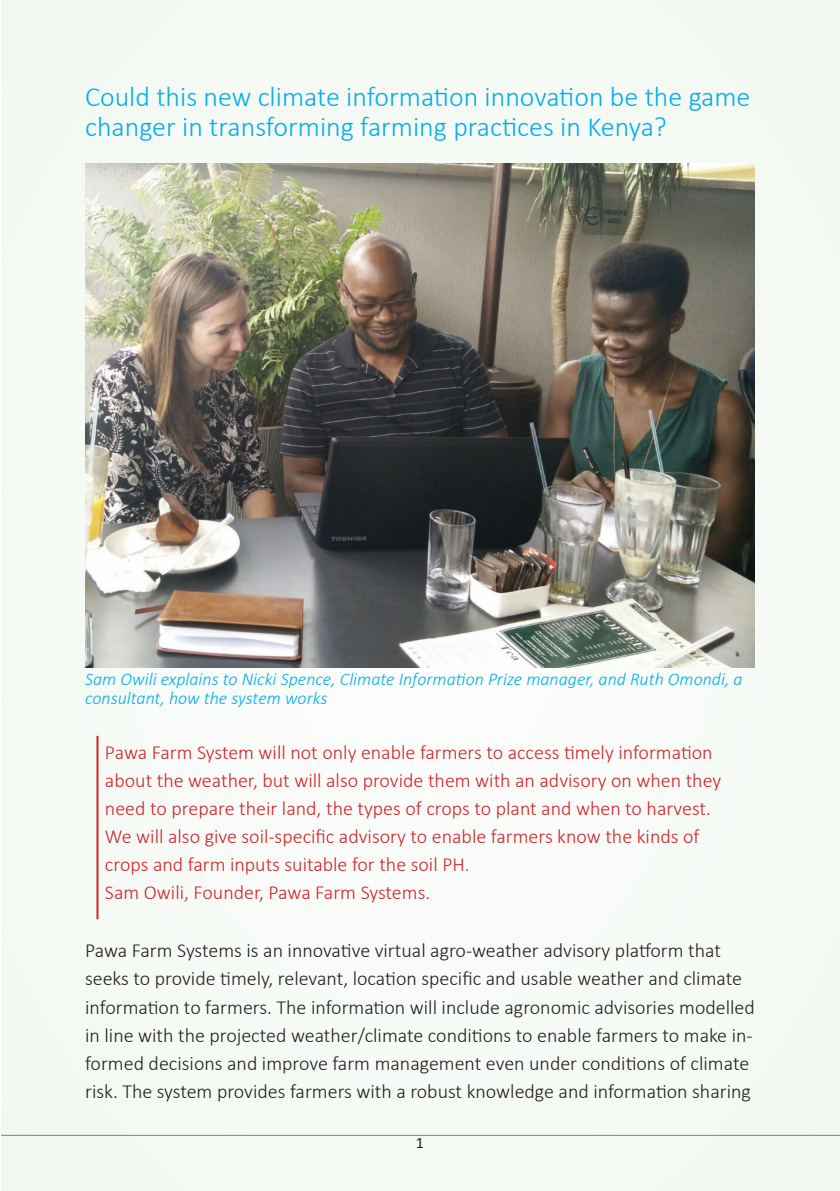
<style>
.page{position:relative;width:840px;height:1191px;background:#fff}
.page>*{position:absolute;margin:0;border:0;box-sizing:border-box;transform-origin:0 0}
.t1{font:300 28px/30.2px "Calibri";color:#00aeef}
.t2{font:300 20px/28px "Calibri";color:#231f20}
.t3{font:300 20px/28px "Calibri";color:#d1232a}
.t4{font:italic 300 18px/19.4px "Calibri";color:#00aeef}
.t5{font:16px "Calibri";color:#231f20}
</style>
<div class="page">
<div style="left:1px;top:0;width:838px;height:1191px;background:#f5faf5"></div>
<hr style="left:1px;top:1134px;width:838px;height:1px;background:#40ae49">
<img style="left:85px;top:164px;width:669px;height:503px">
<hr style="left:96px;top:736px;width:2px;height:183px;background:#d1232a">
<p class="t1" style="left:85px;top:81px;width:666px">Could this new climate information innovation be the game changer in transforming farming practices in Kenya?</p>
<p class="t4" style="left:85px;top:669px;width:658px">Sam Owili explains to Nicki Spence, Climate Information Prize manager, and Ruth Omondi, a consultant, how the system works</p>
<p class="t3" style="left:105px;top:738px;width:617px">Pawa Farm System will not only enable farmers to access timely information about the weather, but will also provide them with an advisory on when they need to prepare their land, the types of crops to plant and when to harvest.<br>We will also give soil-specific advisory to enable farmers know the kinds of crops and farm inputs suitable for the soil PH.<br>Sam Owili, Founder, Pawa Farm Systems.</p>
<p class="t2" style="left:85px;top:936px;width:671px">Pawa Farm Systems is an innovative virtual agro-weather advisory platform that seeks to provide timely, relevant, location specific and usable weather and climate information to farmers. The information will include agronomic advisories modelled in line with the projected weather/climate conditions to enable farmers to make in&shy;formed decisions and improve farm management even under conditions of climate risk. The system provides farmers with a robust knowledge and information sharing</p>
<p class="t5" style="left:415px;top:1131px;width:10px">1</p>
</div>
